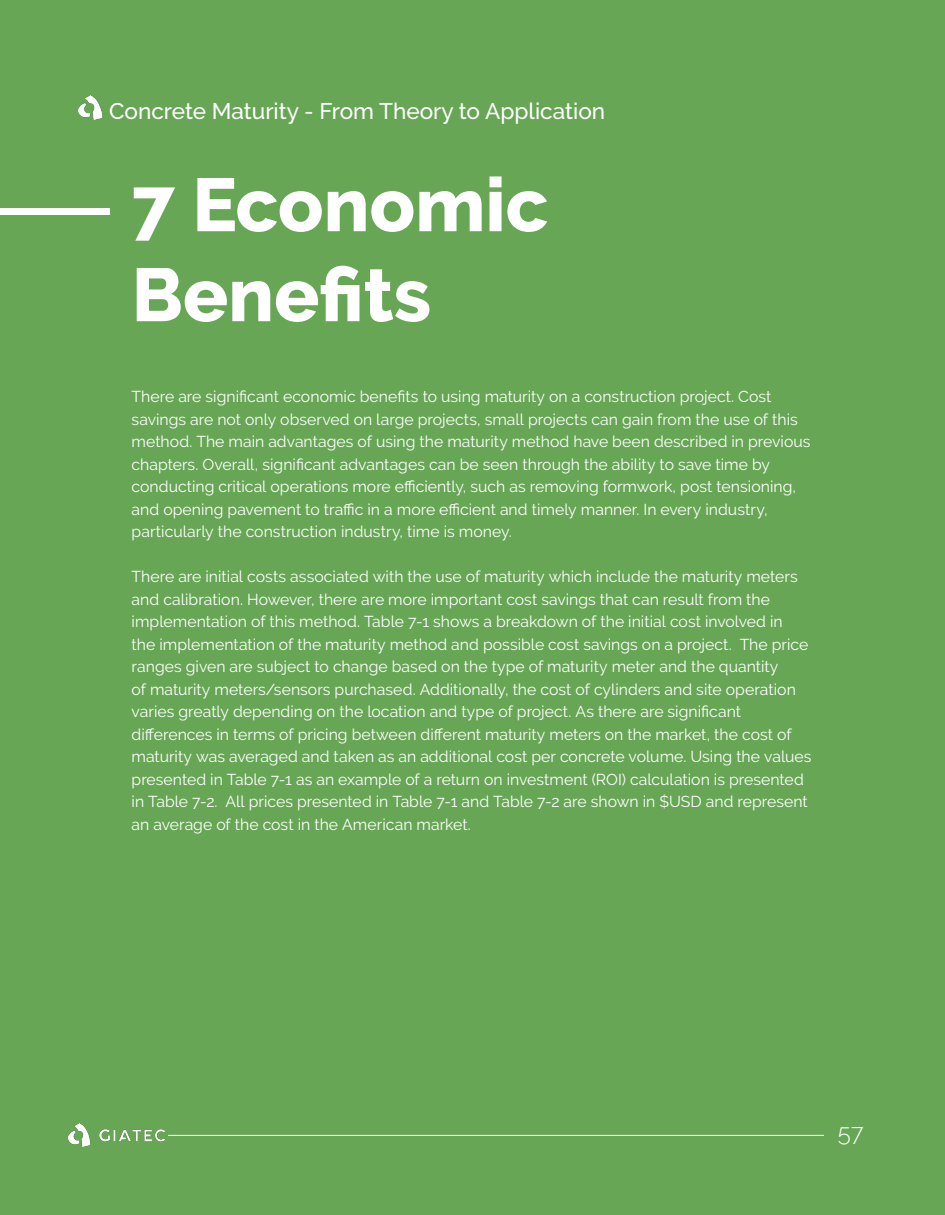
<style>
.page{position:relative;width:945px;height:1215px;background:#67a655}
.page>*{position:absolute;margin:0;border:0;box-sizing:border-box;transform-origin:0 0}
.t1{font:800 75px/90px "Raleway";color:#fff}
.t2{font:300 24px "Raleway";color:#fff}
.t3{font:500 22.65px "Raleway";color:#fff}
.t4{font:15.75px/22.5px "Raleway";letter-spacing:.005em;color:#fff}
</style>
<div class="page">
<hr style="left:168px;top:1135px;width:656px;height:1px;background:#fff">
<img style="left:68px;top:1124px;width:96px;height:22px">
<img style="left:78px;top:96px;width:24px;height:24px">
<div style="left:0;top:208px;width:109px;height:6px;background:#fff"></div>
<h3 class="t3" style="left:109px;top:98px;width:498px">Concrete Maturity - From Theory to Application</h3>
<p class="t1" style="left:132px;top:160px;width:418px">7 Economic<br>Benefits</p>
<p class="t4" style="left:132px;top:385px;width:680px">There are significant economic benefits to using maturity on a construction project. Cost savings are not only observed on large projects, small projects can gain from the use of this method. The main advantages of using the maturity method have been described in previous chapters. Overall, significant advantages can be seen through the ability to save time by conducting critical operations more efficiently, such as removing formwork, post tensioning, and opening pavement to traffic in a more efficient and timely manner. In every industry, particularly the construction industry, time is money.</p>
<p class="t4" style="left:132px;top:565px;width:681px">There are initial costs associated with the use of maturity which include the maturity meters and calibration. However, there are more important cost savings that can result from the implementation of this method. Table 7-1 shows a breakdown of the initial cost involved in<br>the implementation of the maturity method and possible cost savings on a project. The price ranges given are subject to change based on the type of maturity meter and the quantity<br>of maturity meters/sensors purchased. Additionally, the cost of cylinders and site operation varies greatly depending on the location and type of project. As there are significant differences in terms of pricing between different maturity meters on the market, the cost of maturity was averaged and taken as an additional cost per concrete volume. Using the values presented in Table 7-1 as an example of a return on investment (ROI) calculation is presented in Table 7-2. All prices presented in Table 7-1 and Table 7-2 are shown in $USD and represent an average of the cost in the American market.</p>
<h2 class="t2" style="left:838px;top:1118px;width:27px">57</h2>
</div>
